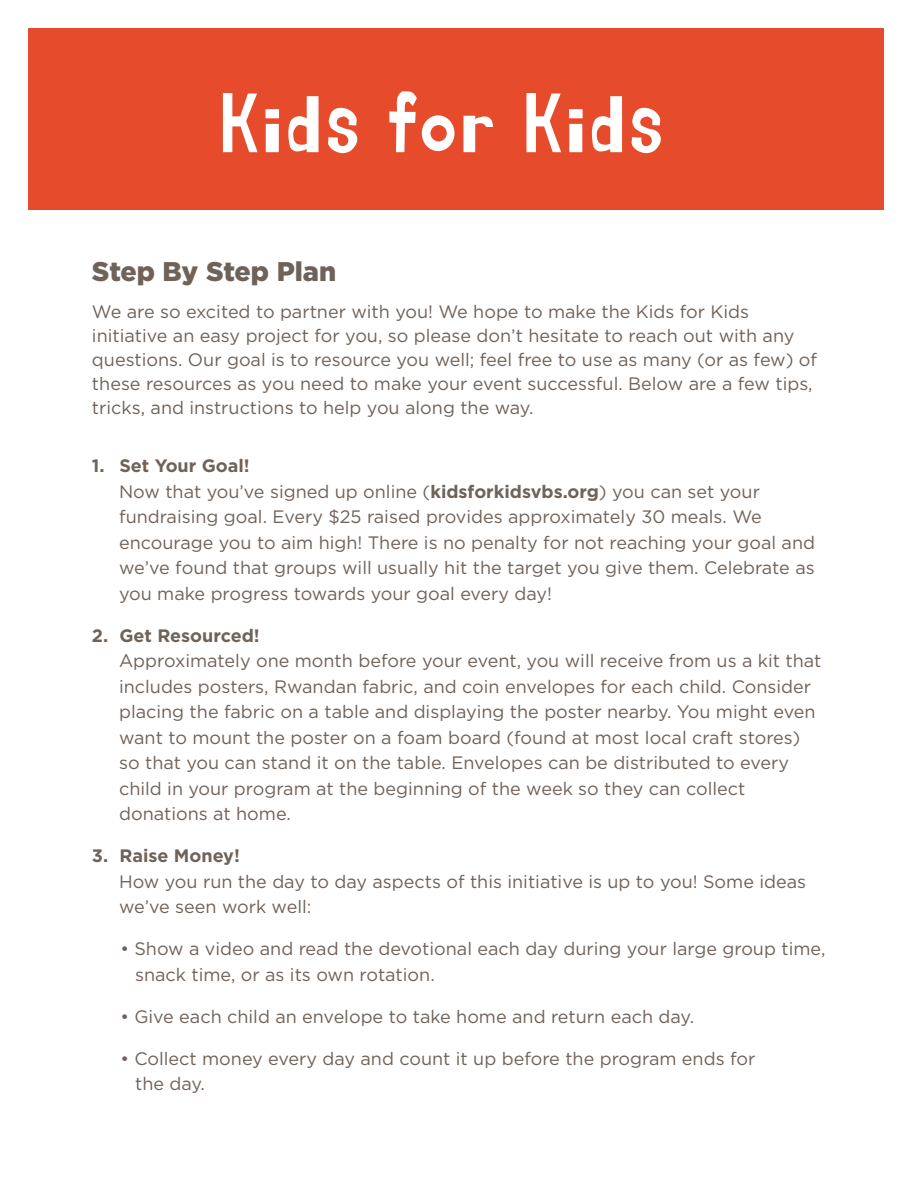
<style>
.page{position:relative;width:918px;height:1188px;background:#fff}
.page>*{position:absolute;margin:0;border:0;box-sizing:border-box;transform-origin:0 0}
.t1{font:85.05px "Jingleberry";letter-spacing:.05em;color:#fff}
.t2{font:900 27px "Gotham";letter-spacing:-.005em;color:#6f6259}
.t3{font:18px/25.5px "Gotham";color:#6f6259}
.t4{font:700 18px "Gotham";color:#6f6259}
.s1{font-weight:700}
</style>
<div class="page">
<div style="left:28px;top:28px;width:856px;height:181px;background:#e64b2c"></div>
<h1 class="t1" style="left:220px;top:64px;width:444px">Kids for Kids</h1>
<h2 class="t2" style="left:92px;top:253px;width:246px">Step By Step Plan</h2>
<p class="t3" style="left:92px;top:299px;width:727px;line-height:24px">We are so excited to partner with you! We hope to make the Kids for Kids initiative an easy project for you, so please don’t hesitate to reach out with any questions. Our goal is to resource you well; feel free to use as many (or as few) of these resources as you need to make your event successful. Below are a few tips, tricks, and instructions to help you along the way.</p>
<p class="t3" style="left:119px;top:453px;width:697px;text-indent:-27px"><span class="s1">1. Set Your Goal!<br></span>Now that you’ve signed up online (<span class="s1">kidsforkidsvbs.org</span>) you can set your fundraising goal. Every $25 raised provides approximately 30 meals. We encourage you to aim high! There is no penalty for not reaching your goal and we’ve found that groups will usually hit the target you give them. Celebrate as you make progress towards your goal every day!</p>
<p class="t4" style="left:92px;top:623px;width:169px">2. Get Resourced!</p>
<p class="t3" style="left:119px;top:648px;width:704px">Approximately one month before your event, you will receive from us a kit that includes posters, Rwandan fabric, and coin envelopes for each child. Consider placing the fabric on a table and displaying the poster nearby. You might even want to mount the poster on a foam board (found at most local craft stores) so that you can stand it on the table. Envelopes can be distributed to every child in your program at the beginning of the week so they can collect donations at home.</p>
<p class="t4" style="left:92px;top:844px;width:149px">3. Raise Money!</p>
<p class="t3" style="left:119px;top:868px;width:689px">How you run the day to day aspects of this initiative is up to you! Some ideas we’ve seen work well:</p>
<p class="t3" style="left:135px;top:936px;width:692px;text-indent:-15px">• Show a video and read the devotional each day during your large group time, snack time, or as its own rotation.</p>
<p class="t3" style="left:120px;top:1003px;width:575px">• Give each child an envelope to take home and return each day.</p>
<p class="t3" style="left:135px;top:1045px;width:622px;text-indent:-15px">• Collect money every day and count it up before the program ends for the day.</p>
</div>
